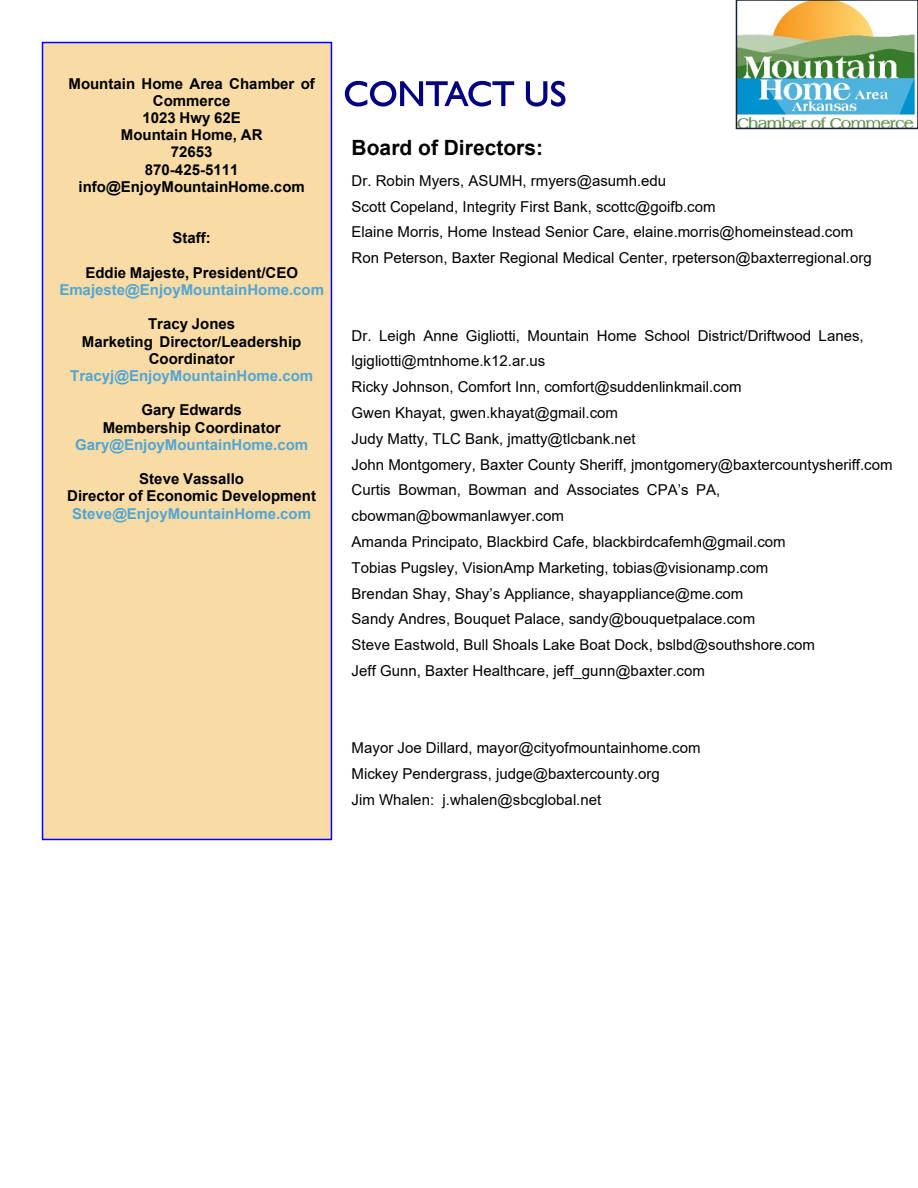
<style>
.page{position:relative;width:918px;height:1188px;background:#fff}
.page>*{position:absolute;margin:0;border:0;box-sizing:border-box;transform-origin:0 0}
.t1{font:700 21px "Arial";color:#000}
.t2{font:15px/25.8px "Arial";color:#000}
.t3{font:700 15px/17.2px "Arial";color:#000;text-align:center}
.t4{font:700 15px "Arial";color:#53a5d3}
</style>
<div class="page">
<div style="left:42px;top:42px;width:290px;height:798px;background:#f9dca5;border:2px solid #00f"></div>
<svg style="left:345px;top:81px;width:169px;height:26px"></svg>
<svg style="left:526px;top:81px;width:39px;height:26px"></svg>
<img style="left:739px;top:3px;width:176px;height:123px">
<div style="left:736px;top:0;width:182px;height:129px;border:2px solid #192034"></div>
<p class="t3" style="left:69px;top:76px;width:248px">Mountain Home Area Chamber of<br>Commerce<br>1023 Hwy 62E<br>Mountain Home, AR<br>72653<br>870-425-5111 info@EnjoyMountainHome.com</p>
<p class="t3" style="left:173px;top:231px;width:40px">Staff:</p>
<p class="t3" style="left:85px;top:265px;width:214px">Eddie Majeste, President/CEO</p>
<p class="t4" style="left:59px;top:284px;width:266px">Emajeste@EnjoyMountainHome.com</p>
<p class="t3" style="left:82px;top:317px;width:221px">Tracy Jones<br>Marketing Director/Leadership<br>Coordinator</p>
<p class="t4" style="left:70px;top:370px;width:245px">Tracyj@EnjoyMountainHome.com</p>
<p class="t3" style="left:103px;top:403px;width:179px">Gary Edwards<br>Membership Coordinator</p>
<p class="t4" style="left:75px;top:439px;width:235px">Gary@EnjoyMountainHome.com</p>
<p class="t3" style="left:67px;top:472px;width:250px">Steve Vassallo<br>Director of Economic Development</p>
<p class="t4" style="left:72px;top:508px;width:240px">Steve@EnjoyMountainHome.com</p>
<h1 class="t1" style="left:352px;top:140px;width:193px">Board of Directors:</h1>
<p class="t2" style="left:352px;top:169px;width:522px">Dr. Robin Myers, ASUMH, rmyers@asumh.edu<br>Scott Copeland, Integrity First Bank, scottc@goifb.com<br>Elaine Morris, Home Instead Senior Care, elaine.morris@homeinstead.com Ron Peterson, Baxter Regional Medical Center, rpeterson@baxterregional.org</p>
<p class="t2" style="left:352px;top:324px;width:542px">Dr. Leigh Anne Gigliotti, Mountain Home School District/Driftwood Lanes, lgigliotti@mtnhome.k12.ar.us<br>Ricky Johnson, Comfort Inn, comfort@suddenlinkmail.com<br>Gwen Khayat, gwen.khayat@gmail.com<br>Judy Matty, TLC Bank, jmatty@tlcbank.net<br>John Montgomery, Baxter County Sheriff, jmontgomery@baxtercountysheriff.com Curtis Bowman, Bowman and Associates CPA’s PA, cbowman@bowmanlawyer.com<br>Amanda Principato, Blackbird Cafe, blackbirdcafemh@gmail.com<br>Tobias Pugsley, VisionAmp Marketing, tobias@visionamp.com<br>Brendan Shay, Shay’s Appliance, shayappliance@me.com<br>Sandy Andres, Bouquet Palace, sandy@bouquetpalace.com<br>Steve Eastwold, Bull Shoals Lake Boat Dock, bslbd@southshore.com<br>Jeff Gunn, Baxter Healthcare, jeff_gunn@baxter.com</p>
<p class="t2" style="left:352px;top:737px;width:350px">Mayor Joe Dillard, mayor@cityofmountainhome.com<br>Mickey Pendergrass, judge@baxtercounty.org<br>Jim Whalen: j.whalen@sbcglobal.net</p>
</div>
